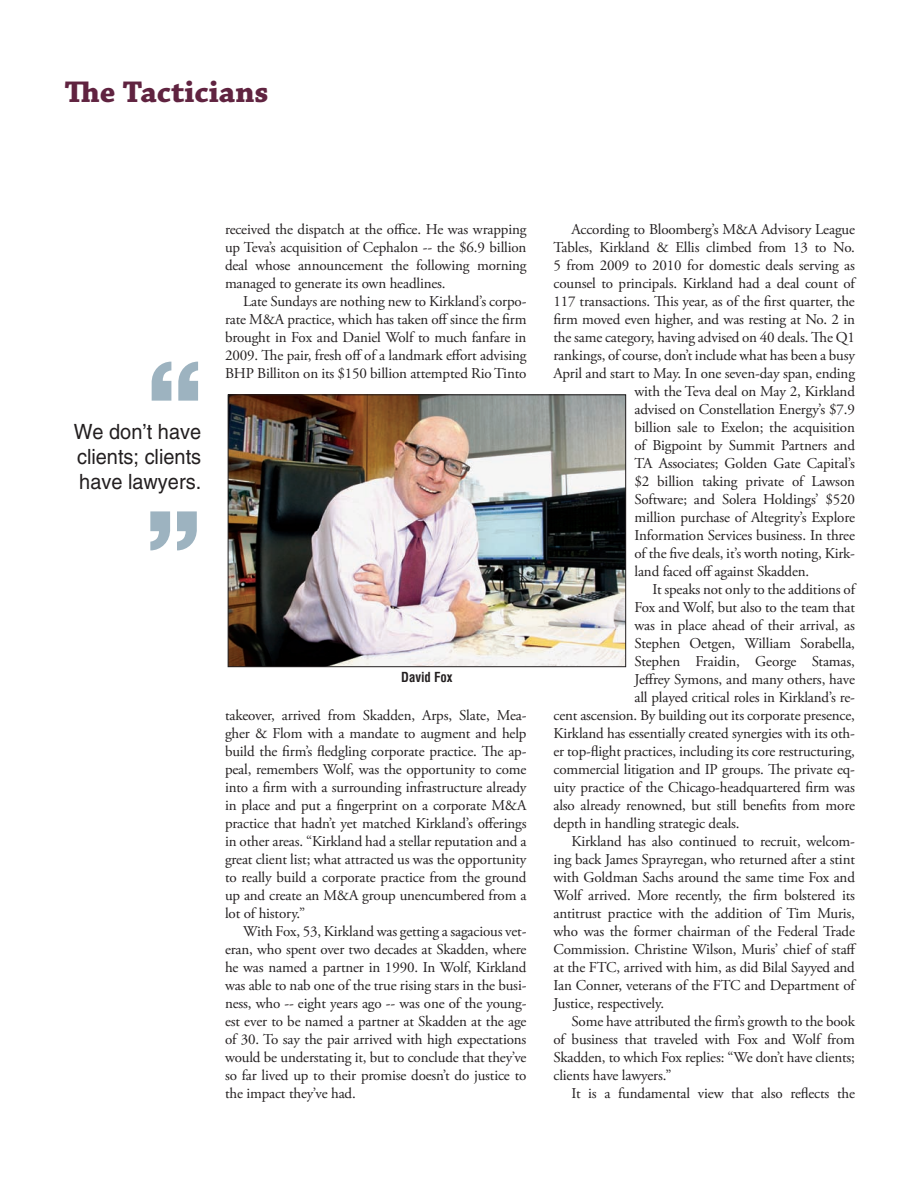
<style>
.page{position:relative;width:918px;height:1188px;background:#fff}
.page>*{position:absolute;margin:0;border:0;box-sizing:border-box;transform-origin:0 0}
.t1{font:900 108px "Helvetica LT Std";color:#9db3c0}
.t2{font:700 31.5px "Chaparral Pro";color:#602340}
.t3{font:21px/24.8px "Helvetica LT Std";color:#231f20;scale:.95 1}
.t4{font:15px/18px "Adobe Garamond Pro";letter-spacing:-.01em;color:#231f20;text-align:justify}
.t5{font:700 condensed 13.5px "Helvetica LT Std";letter-spacing:-.005em;color:#231f20;scale:.95 1}
</style>
<div class="page">
<img style="left:230px;top:397px;width:394px;height:268px">
<div style="left:228px;top:395px;width:398px;height:272px;border:1px solid #231f20"></div>
<h2 class="t2" style="left:65px;top:74px;width:205px">The Tacticians</h2>
<h1 class="t1" style="left:147px;top:332px;width:56px">“</h1>
<h3 class="t3" style="left:74px;top:419px;width:136px">We don’t have clients; clients</h3>
<h3 class="t3" style="left:79px;top:469px;width:130px">have lawyers.</h3>
<h1 class="t1" style="left:147px;top:480px;width:56px">”</h1>
<p class="t4" style="left:225px;top:221px;width:303px">received the dispatch at the office. He was wrapping up Teva’s acquisition of Cephalon -- the $6.9 billion deal whose announcement the following morning managed to generate its own headlines.</p>
<p class="t4" style="left:225px;top:293px;width:303px;text-indent:18px">Late Sundays are nothing new to Kirkland’s corpo&shy;rate M&amp;A practice, which has taken off since the firm brought in Fox and Daniel Wolf to much fanfare in 2009. The pair, fresh off of a landmark effort advising BHP Billiton on its $150 billion attempted Rio Tinto</p>
<p class="t5" style="left:401px;top:668px;width:55px">David Fox</p>
<p class="t4" style="left:225px;top:707px;width:303px">takeover, arrived from Skadden, Arps, Slate, Mea&shy;gher &amp; Flom with a mandate to augment and help build the firm’s fledgling corporate practice. The ap&shy;peal, remembers Wolf, was the opportunity to come into a firm with a surrounding infrastructure already in place and put a fingerprint on a corporate M&amp;A practice that hadn’t yet matched Kirkland’s offerings in other areas. “Kirkland had a stellar reputation and a great client list; what attracted us was the opportunity to really build a corporate practice from the ground up and create an M&amp;A group unencumbered from a lot of history.”</p>
<p class="t4" style="left:225px;top:923px;width:303px;text-indent:18px">With Fox, 53, Kirkland was getting a sagacious vet&shy;eran, who spent over two decades at Skadden, where he was named a partner in 1990. In Wolf, Kirkland was able to nab one of the true rising stars in the busi&shy;ness, who -- eight years ago -- was one of the young&shy;est ever to be named a partner at Skadden at the age of 30. To say the pair arrived with high expectations would be understating it, but to conclude that they’ve so far lived up to their promise doesn’t do justice to the impact they’ve had.</p>
<p class="t4" style="left:572px;top:221px;width:285px">According to Bloomberg’s M&amp;A Advisory League</p>
<p class="t4" style="left:554px;top:239px;width:303px">Tables, Kirkland &amp; Ellis climbed from 13 to No.</p>
<p class="t4" style="left:554px;top:257px;width:303px">5 from 2009 to 2010 for domestic deals serving as</p>
<p class="t4" style="left:554px;top:275px;width:303px">counsel to principals. Kirkland had a deal count of</p>
<p class="t4" style="left:554px;top:293px;width:303px">117 transactions. This year, as of the first quarter, the</p>
<p class="t4" style="left:554px;top:311px;width:303px">firm moved even higher, and was resting at No. 2 in</p>
<p class="t4" style="left:554px;top:329px;width:303px">the same category, having advised on 40 deals. The Q1</p>
<p class="t4" style="left:554px;top:347px;width:303px">rankings, of course, don’t include what has been a busy</p>
<p class="t4" style="left:554px;top:365px;width:303px">April and start to May. In one seven-day span, ending</p>
<p class="t4" style="left:635px;top:383px;width:222px">with the Teva deal on May 2, Kirkland</p>
<p class="t4" style="left:635px;top:401px;width:222px">advised on Constellation Energy’s $7.9</p>
<p class="t4" style="left:635px;top:419px;width:222px">billion sale to Exelon; the acquisition</p>
<p class="t4" style="left:635px;top:437px;width:222px">of Bigpoint by Summit Partners and</p>
<p class="t4" style="left:635px;top:455px;width:222px">TA Associates; Golden Gate Capital’s</p>
<p class="t4" style="left:635px;top:473px;width:222px">$2 billion taking private of Lawson</p>
<p class="t4" style="left:635px;top:491px;width:222px">Software; and Solera Holdings’ $520</p>
<p class="t4" style="left:635px;top:509px;width:222px">million purchase of Altegrity’s Explore</p>
<p class="t4" style="left:635px;top:527px;width:222px">Information Services business. In three</p>
<p class="t4" style="left:635px;top:545px;width:222px">of the five deals, it’s worth noting, Kirk-</p>
<p class="t4" style="left:635px;top:563px;width:176px">land faced off against Skadden.</p>
<p class="t4" style="left:653px;top:581px;width:204px">It speaks not only to the additions of</p>
<p class="t4" style="left:635px;top:599px;width:222px">Fox and Wolf, but also to the team that</p>
<p class="t4" style="left:635px;top:617px;width:222px">was in place ahead of their arrival, as</p>
<p class="t4" style="left:635px;top:635px;width:222px">Stephen Oetgen, William Sorabella,</p>
<p class="t4" style="left:635px;top:653px;width:222px">Stephen Fraidin, George Stamas,</p>
<p class="t4" style="left:635px;top:671px;width:222px">Jeffrey Symons, and many others, have</p>
<p class="t4" style="left:635px;top:689px;width:222px">all played critical roles in Kirkland’s re-</p>
<p class="t4" style="left:554px;top:707px;width:303px">cent ascension. By building out its corporate presence,</p>
<p class="t4" style="left:554px;top:725px;width:303px">Kirkland has essentially created synergies with its oth-</p>
<p class="t4" style="left:554px;top:743px;width:303px">er top-flight practices, including its core restructuring,</p>
<p class="t4" style="left:554px;top:761px;width:303px">commercial litigation and IP groups. The private eq-</p>
<p class="t4" style="left:554px;top:779px;width:303px">uity practice of the Chicago-headquartered firm was</p>
<p class="t4" style="left:554px;top:797px;width:303px">also already renowned, but still benefits from more</p>
<p class="t4" style="left:554px;top:815px;width:188px">depth in handling strategic deals.</p>
<p class="t4" style="left:572px;top:833px;width:285px">Kirkland has also continued to recruit, welcom-</p>
<p class="t4" style="left:554px;top:851px;width:303px">ing back James Sprayregan, who returned after a stint</p>
<p class="t4" style="left:554px;top:869px;width:303px">with Goldman Sachs around the same time Fox and</p>
<p class="t4" style="left:554px;top:887px;width:303px">Wolf arrived. More recently, the firm bolstered its</p>
<p class="t4" style="left:554px;top:905px;width:303px">antitrust practice with the addition of Tim Muris,</p>
<p class="t4" style="left:554px;top:923px;width:303px">who was the former chairman of the Federal Trade</p>
<p class="t4" style="left:554px;top:941px;width:305px">Commission. Christine Wilson, Muris’ chief of staff</p>
<p class="t4" style="left:554px;top:959px;width:303px">at the FTC, arrived with him, as did Bilal Sayyed and</p>
<p class="t4" style="left:554px;top:977px;width:303px">Ian Conner, veterans of the FTC and Department of</p>
<p class="t4" style="left:554px;top:995px;width:112px">Justice, respectively.</p>
<p class="t4" style="left:572px;top:1013px;width:285px">Some have attributed the firm’s growth to the book</p>
<p class="t4" style="left:554px;top:1031px;width:303px">of business that traveled with Fox and Wolf from</p>
<p class="t4" style="left:554px;top:1049px;width:303px">Skadden, to which Fox replies: “We don’t have clients;</p>
<p class="t4" style="left:554px;top:1067px;width:120px">clients have lawyers.”</p>
<p class="t4" style="left:572px;top:1085px;width:285px">It is a fundamental view that also reflects the</p>
</div>
